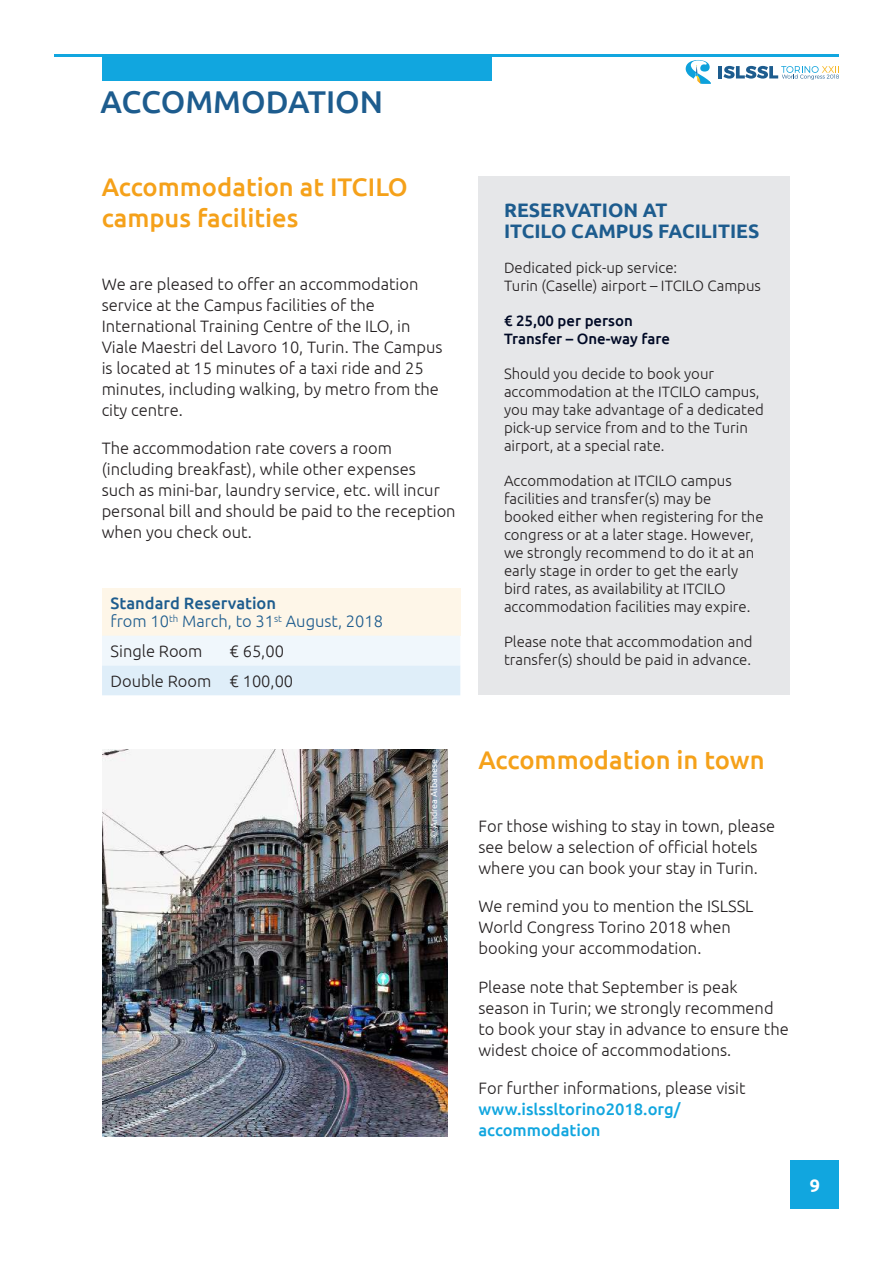
<style>
.page{position:relative;width:893px;height:1263px;background:#fff}
.page>*{position:absolute;margin:0;border:0;box-sizing:border-box;transform-origin:0 0}
.t1{font:500 31.5px "Ubuntu";color:#1d5c8e}
.t2{font:500 25.5px/30.6px "Ubuntu";color:#f5a11a}
.t3{font:700 19.5px/21px "Ubuntu";color:#1d5c8e}
.t4{font:700 18px "Ubuntu";color:#fff}
.t5{font:300 16.5px/21px "Ubuntu";color:#231f20}
.t6{font:300 16.5px/18px "Ubuntu";color:#1d5c8e}
.t7{font:500 16.5px/21px "Ubuntu";color:#11a6df}
.t8{font:300 15px/18px "Ubuntu";color:#231f20}
.t9{font:500 15px/18px "Ubuntu";color:#000925}
.t10{font:9px "Ubuntu";color:#fff}
.s1{font-weight:500}
</style>
<div class="page">
<div style="left:791px;top:1161px;width:48px;height:48px;background:#11a6df"></div>
<div style="left:102px;top:54px;width:390px;height:26px;background:#11a6df"></div>
<hr style="left:54px;top:54px;width:785px;height:2px;background:#11a6df">
<hr style="left:718px;top:66px;width:4px;height:12px;background:#1d5c8e">
<svg style="left:723px;top:66px;width:116px;height:14px"></svg>
<svg style="left:686px;top:60px;width:25px;height:24px"></svg>
<img style="left:695px;top:66px;width:5px;height:18px">
<div style="left:102px;top:588px;width:358px;height:48px;background:#fef6e8"></div>
<svg style="left:102px;top:636px;width:358px;height:59px"></svg>
<div style="left:478px;top:176px;width:311px;height:519px;background:#e6e7e9"></div>
<img style="left:102px;top:749px;width:346px;height:387px">
<h1 class="t1" style="left:101px;top:82px;width:284px">ACCOMMODATION</h1>
<h2 class="t2" style="left:102px;top:171px;width:308px">Accommodation at ITCILO campus facilities</h2>
<p class="t5" style="left:102px;top:274px;width:342px">We are pleased to offer an accommodation service at the Campus facilities of the International Training Centre of the ILO, in Viale Maestri del Lavoro 10, Turin. The Campus is located at 15 minutes of a taxi ride and 25 minutes, including walking, by metro from the city centre.</p>
<p class="t5" style="left:102px;top:438px;width:355px">The accommodation rate covers a room (including breakfast), while other expenses<br>such as mini-bar, laundry service, etc. will incur personal bill and should be paid to the reception when you check out.</p>
<p class="t6" style="left:111px;top:594px;width:274px"><span class="s1">Standard Reservation<br></span>from 10<sup>th</sup> March, to 31<sup>st</sup> August, 2018</p>
<p class="t5" style="left:111px;top:640px;width:93px">Single Room</p>
<p class="t5" style="left:111px;top:636px;width:184px;line-height:29.8px;text-indent:119px">€ 65,00<br>Double Room € 100,00</p>
<p class="t10" style="left:429px;top:838px;width:80px;rotate:-90deg">© Andrea Albanese</p>
<p class="t3" style="left:504px;top:199px;width:257px">RESERVATION AT<br>ITCILO CAMPUS FACILITIES</p>
<p class="t8" style="left:504px;top:258px;width:258px">Dedicated pick-up service:<br>Turin (Caselle) airport – ITCILO Campus</p>
<p class="t9" style="left:504px;top:311px;width:167px">€ 25,00 per person<br>Transfer – One-way fare</p>
<p class="t8" style="left:504px;top:364px;width:261px">Should you decide to book your accommodation at the ITCILO campus, you may take advantage of a dedicated pick-up service from and to the Turin airport, at a special rate.</p>
<p class="t8" style="left:504px;top:471px;width:261px">Accommodation at ITCILO campus facilities and transfer(s) may be booked either when registering for the congress or at a later stage. However, we strongly recommend to do it at an early stage in order to get the early bird rates, as availability at ITCILO accommodation facilities may expire.</p>
<p class="t8" style="left:504px;top:632px;width:250px">Please note that accommodation and transfer(s) should be paid in advance.</p>
<h2 class="t2" style="left:478px;top:744px;width:288px">Accommodation in town</h2>
<p class="t5" style="left:478px;top:816px;width:298px">For those wishing to stay in town, please see below a selection of official hotels where you can book your stay in Turin.</p>
<p class="t5" style="left:478px;top:896px;width:277px">We remind you to mention the ISLSSL<br>World Congress Torino 2018 when booking your accommodation.</p>
<p class="t5" style="left:478px;top:976px;width:312px">Please note that September is peak season in Turin; we strongly recommend to book your stay in advance to ensure the widest choice of accommodations.</p>
<p class="t5" style="left:478px;top:1077px;width:269px">For further informations, please visit</p>
<p class="t7" style="left:478px;top:1097px;width:204px">www.islssltorino2018.org/ accommodation</p>
<p class="t4" style="left:810px;top:1174px;width:12px">9</p>
</div>
